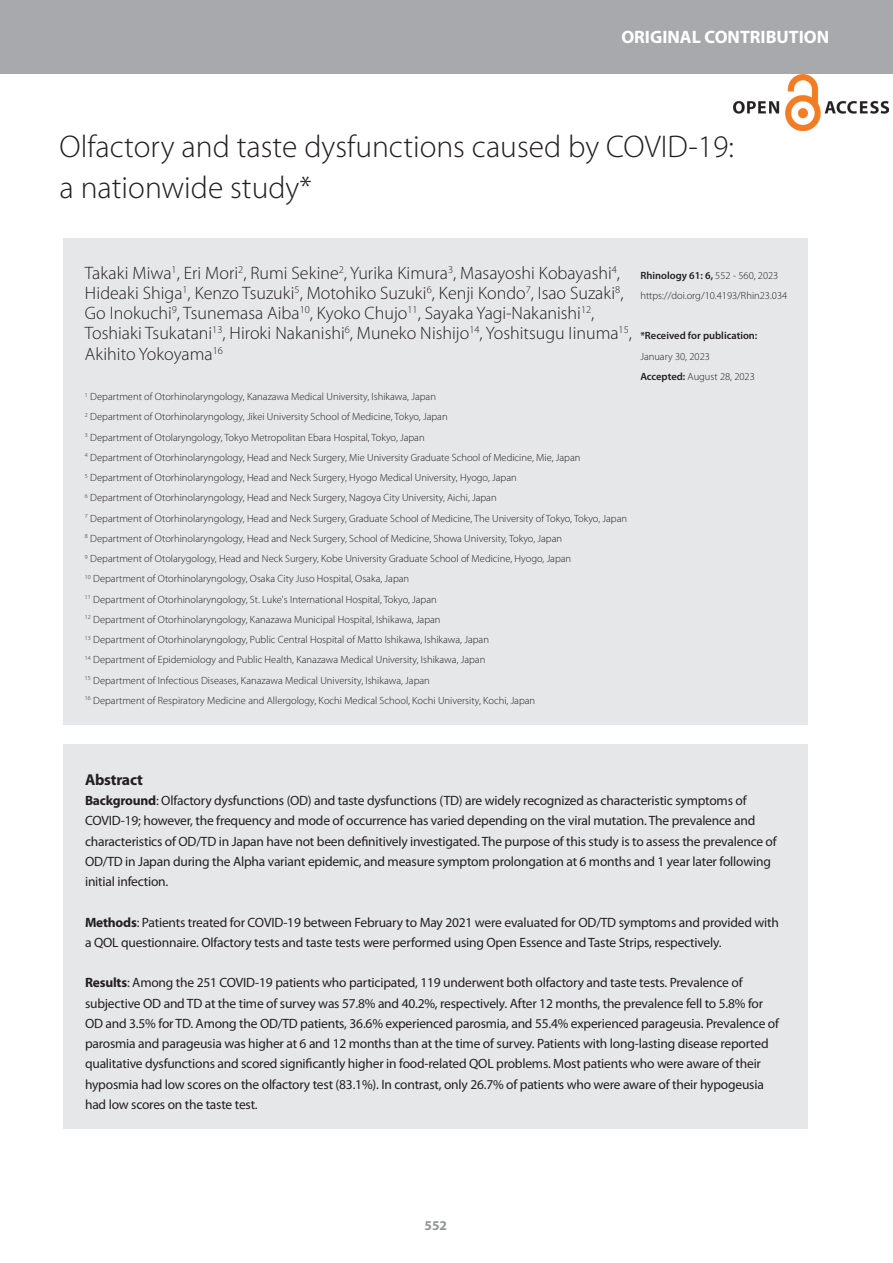
<style>
.page{position:relative;width:893px;height:1263px;background:#fff}
.page>*{position:absolute;margin:0;border:0;box-sizing:border-box;transform-origin:0 0}
.t1{font:300 31.5px "Myriad Pro";color:#231f20}
.noten{font:300 18px/20.2px "Myriad Pro";color:#231f20}
.Original_Contribution{font:700 18px "Myriad Pro";color:#fff}
.Kopje{font:700 15.75px "Myriad Pro";letter-spacing:-.015em;color:#231f20}
.Kopje-2{font:13.5px/20.2px "Myriad Pro";letter-spacing:-.015em;color:#231f20}
.Paginering{font:700 13.5px "Myriad Pro";color:#939598}
.noten-2{font:300 10.5px "Myriad Pro";color:#231f20}
.noten-3{font:600 10.5px "Myriad Pro";color:#231f20}
.s1{font-weight:300}
.s2{font-weight:600}
.s3{font-weight:700}
</style>
<div class="page">
<div style="left:0;top:0;width:893px;height:74px;background:#a8a9ad"></div>
<div style="left:64px;top:744px;width:744px;height:385px;background:#e6e7e9"></div>
<div style="left:64px;top:238px;width:744px;height:486px;background:#e6e7e9"></div>
<img style="left:734px;top:75px;width:154px;height:55px">
<p class="Original_Contribution" style="left:621px;top:27px;width:209px">ORIGINAL CONTRIBUTION</p>
<p class="t1" style="left:60px;top:129px;width:676px">Olfactory and taste dysfunctions caused by COVID-19:</p>
<p class="t1" style="left:60px;top:170px;width:254px">a nationwide study*</p>
<p class="noten" style="left:85px;top:263px;width:548px">Takaki Miwa<sup>1</sup>, Eri Mori<sup>2</sup>, Rumi Sekine<sup>2</sup>, Yurika Kimura<sup>3</sup>, Masayoshi Kobayashi<sup>4</sup>, Hideaki Shiga<sup>1</sup>, Kenzo Tsuzuki<sup>5</sup>, Motohiko Suzuki<sup>6</sup>, Kenji Kondo<sup>7</sup>, Isao Suzaki<sup>8</sup>, Go Inokuchi<sup>9</sup>, Tsunemasa Aiba<sup>10</sup>, Kyoko Chujo<sup>11</sup>, Sayaka Yagi-Nakanishi<sup>12</sup>, Toshiaki Tsukatani<sup>13</sup>, Hiroki Nakanishi<sup>6</sup>, Muneko Nishijo<sup>14</sup>, Yoshitsugu Iinuma<sup>15</sup>, Akihito Yokoyama<sup>16</sup></p>
<p class="noten-2" style="left:85px;top:391px;width:353px"><sup>1</sup> Department of Otorhinolaryngology, Kanazawa Medical University, Ishikawa, Japan</p>
<p class="noten-2" style="left:85px;top:411px;width:364px"><sup>2</sup> Department of Otorhinolaryngology, Jikei University School of Medicine, Tokyo, Japan</p>
<p class="noten-2" style="left:85px;top:431px;width:341px"><sup>3</sup> Department of Otolaryngology, Tokyo Metropolitan Ebara Hospital, Tokyo, Japan</p>
<p class="noten-2" style="left:85px;top:451px;width:497px"><sup>4</sup> Department of Otorhinolaryngology, Head and Neck Surgery, Mie University Graduate School of Medicine, Mie, Japan</p>
<p class="noten-2" style="left:85px;top:472px;width:433px"><sup>5</sup> Department of Otorhinolaryngology, Head and Neck Surgery, Hyogo Medical University, Hyogo, Japan</p>
<p class="noten-2" style="left:85px;top:492px;width:413px"><sup>6</sup> Department of Otorhinolaryngology, Head and Neck Surgery, Nagoya City University, Aichi, Japan</p>
<p class="noten-2" style="left:85px;top:512px;width:544px"><sup>7</sup> Department of Otorhinolaryngology, Head and Neck Surgery, Graduate School of Medicine, The University of Tokyo, Tokyo, Japan</p>
<p class="noten-2" style="left:85px;top:532px;width:479px"><sup>8</sup> Department of Otorhinolaryngology, Head and Neck Surgery, School of Medicine, Showa University, Tokyo, Japan</p>
<p class="noten-2" style="left:85px;top:553px;width:488px"><sup>9</sup> Department of Otolarygology, Head and Neck Surgery, Kobe University Graduate School of Medicine, Hyogo, Japan</p>
<p class="noten-2" style="left:85px;top:573px;width:326px"><sup>10</sup> Department of Otorhinolaryngology, Osaka City Juso Hospital, Osaka, Japan</p>
<p class="noten-2" style="left:85px;top:593px;width:353px"><sup>11</sup> Department of Otorhinolaryngology, St. Luke's International Hospital, Tokyo, Japan</p>
<p class="noten-2" style="left:85px;top:613px;width:357px"><sup>12</sup> Department of Otorhinolaryngology, Kanazawa Municipal Hospital, Ishikawa, Japan</p>
<p class="noten-2" style="left:85px;top:634px;width:405px"><sup>13</sup> Department of Otorhinolaryngology, Public Central Hospital of Matto Ishikawa, Ishikawa, Japan</p>
<p class="noten-2" style="left:85px;top:654px;width:402px"><sup>14</sup> Department of Epidemiology and Public Health, Kanazawa Medical University, Ishikawa, Japan</p>
<p class="noten-2" style="left:85px;top:674px;width:346px"><sup>15</sup> Department of Infectious Diseases, Kanazawa Medical University, Ishikawa, Japan</p>
<p class="noten-2" style="left:85px;top:694px;width:452px"><sup>16</sup> Department of Respiratory Medicine and Allergology, Kochi Medical School, Kochi University, Kochi, Japan</p>
<p class="noten-3" style="left:640px;top:269px;width:140px">Rhinology 61: 6, <span class="s1">552 - 560, 2023</span></p>
<p class="noten-2" style="left:640px;top:289px;width:148px">https://doi.org/10.4193/Rhin23.034</p>
<p class="noten-3" style="left:640px;top:330px;width:119px">*Received for publication:</p>
<p class="noten-2" style="left:640px;top:350px;width:71px">January 30, 2023</p>
<p class="noten-2" style="left:640px;top:370px;width:116px"><span class="s2">Accepted:</span> August 28, 2023</p>
<p class="Kopje" style="left:85px;top:771px;width:59px">Abstract</p>
<p class="Kopje-2" style="left:85px;top:791px;width:693px"><span class="s3">Background</span>: Olfactory dysfunctions (OD) and taste dysfunctions (TD) are widely recognized as characteristic symptoms of COVID-19; however, the frequency and mode of occurrence has varied depending on the viral mutation. The prevalence and characteristics of OD/TD in Japan have not been definitively investigated. The purpose of this study is to assess the prevalence of OD/TD in Japan during the Alpha variant epidemic, and measure symptom prolongation at 6 months and 1 year later following initial infection.</p>
<p class="Kopje-2" style="left:85px;top:912px;width:695px"><span class="s3">Methods</span>: Patients treated for COVID-19 between February to May 2021 were evaluated for OD/TD symptoms and provided with a QOL questionnaire. Olfactory tests and taste tests were performed using Open Essence and Taste Strips, respectively.</p>
<p class="Kopje-2" style="left:85px;top:973px;width:695px"><span class="s3">Results</span>: Among the 251 COVID-19 patients who participated, 119 underwent both olfactory and taste tests. Prevalence of subjective OD and TD at the time of survey was 57.8% and 40.2%, respectively. After 12 months, the prevalence fell to 5.8% for OD and 3.5% for TD. Among the OD/TD patients, 36.6% experienced parosmia, and 55.4% experienced parageusia. Prevalence of parosmia and parageusia was higher at 6 and 12 months than at the time of survey. Patients with long-lasting disease reported qualitative dysfunctions and scored significantly higher in food-related QOL problems. Most patients who were aware of their hyposmia had low scores on the olfactory test (83.1%). In contrast, only 26.7% of patients who were aware of their hypogeusia had low scores on the taste test.</p>
<p class="Paginering" style="left:425px;top:1218px;width:24px">552</p>
</div>
